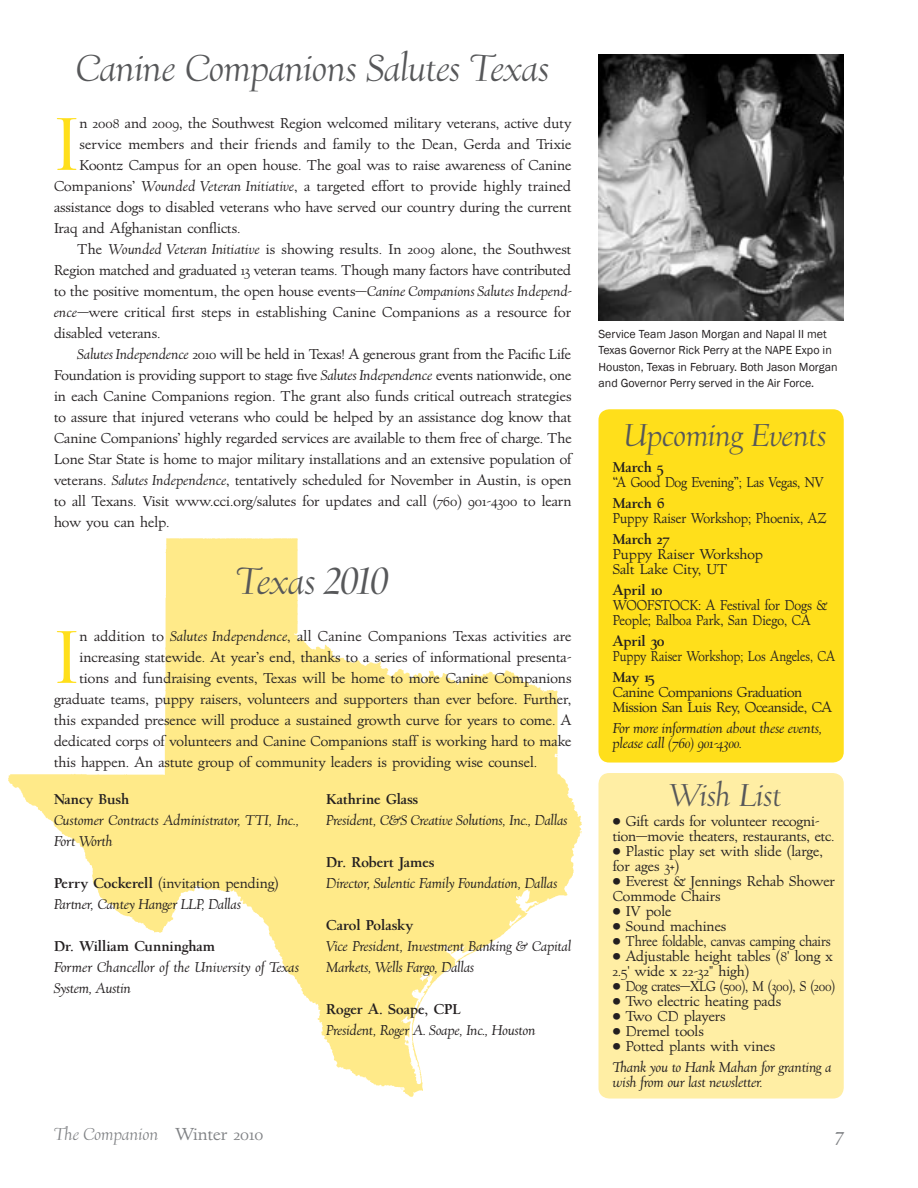
<style>
.page{position:relative;width:918px;height:1188px;background:#fff}
.page>*{position:absolute;margin:0;border:0;box-sizing:border-box;transform-origin:0 0}
.body_lead{font:70.95px "Village Roman Titling";color:#ffdf1b}
.head_2{font:36px "Village Italic Titling";letter-spacing:-.01em;color:#57585a}
.head_2-2{font:30px "Village Italic Titling";letter-spacing:-.01em;color:#57585a}
.t1{font:16.5px "Village Italic Titling";color:#808285}
.body{font:13.5px/21px "Village";color:#231f20;text-align:justify}
.body_lead-2{font:13.5px "Village";color:#231f20}
.wish_list{font:13.5px/15px "Village";color:#231f20}
.italics{font:italic 13.5px/21px "Village";color:#231f20}
.bold{font:700 13.5px "Village";color:#231f20}
.wish_list-2{font:italic 13.5px/15px "Village";color:#231f20}
.wish_list-3{font:13.5px/15px "Village";color:#231f20;scale:.9 1}
.wish_list-4{font:13.5px "Village";letter-spacing:-.025em;color:#231f20}
.wish_list-5{font:13.5px "Village";color:#231f20;scale:.85 1}
.first_paragraph{font:13.5px "Village";color:#231f20}
.t2{font:12px/16.5px "Franklin Gothic";color:#231f20}
.s1{font-style:italic}
.s2{font-weight:700}
.s3{font-family:"Village"}
</style>
<div class="page">
<img style="left:8px;top:538px;width:574px;height:559px">
<div style="left:598px;top:773px;width:246px;height:326px;background:#ffeea4;border-radius:11px"></div>
<div style="left:598px;top:409px;width:246px;height:354px;background:#ffdf1b;border-radius:11px"></div>
<img style="left:599px;top:54px;width:245px;height:266px">
<p class="head_2" style="left:76px;top:46px;width:475px">Canine Companions Salutes Texas</p>
<p class="body_lead" style="left:54px;top:103px;width:27px">I</p>
<p class="body_lead-2" style="left:80px;top:115px;width:493px">n 2008 and 2009, the Southwest Region welcomed military veterans, active duty</p>
<p class="body_lead-2" style="left:80px;top:136px;width:494px">service members and their friends and family to the Dean, Gerda and Trixie</p>
<p class="body_lead-2" style="left:80px;top:157px;width:493px">Koontz Campus for an open house. The goal was to raise awareness of Canine</p>
<p class="body_lead-2" style="left:54px;top:178px;width:519px">Companions’ <span class="s1">Wounded Veteran Initiative</span>, a targeted effort to provide highly trained</p>
<p class="body_lead-2" style="left:54px;top:199px;width:519px">assistance dogs to disabled veterans who have served our country during the current</p>
<p class="body_lead-2" style="left:54px;top:220px;width:188px">Iraq and Afghanistan conflicts.</p>
<p class="body" style="left:54px;top:239px;width:519px;text-indent:24px">The <span class="s1">Wounded Veteran Initiative</span> is showing results. In 2009 alone, the Southwest Region matched and graduated 13 veteran teams. Though many factors have contributed to the positive momentum, the open house events—<span class="s1">Canine Companions Salutes Independ&shy;ence</span>—were critical first steps in establishing Canine Companions as a resource for disabled veterans.</p>
<p class="body" style="left:54px;top:344px;width:519px;text-indent:24px"><span class="s1">Salutes Independence</span> 2010 will be held in Texas! A generous grant from the Pacific Life Foundation is providing support to stage five <span class="s1">Salutes Independence</span> events nationwide, one in each Canine Companions region. The grant also funds critical outreach strategies to assure that injured veterans who could be helped by an assistance dog know that Canine Companions’ highly regarded services are available to them free of charge. The Lone Star State is home to major military installations and an extensive population of veterans. <span class="s1">Salutes Independence</span>, tentatively scheduled for November in Austin, is open to all Texans. Visit www.cci.org/salutes for updates and call (760) 901-4300 to learn how you can help.</p>
<p class="head_2" style="left:236px;top:559px;width:154px">Texas 2010</p>
<p class="body_lead" style="left:54px;top:616px;width:27px">I</p>
<p class="body_lead-2" style="left:80px;top:628px;width:493px">n addition to <span class="s1">Salutes Independence</span>, all Canine Companions Texas activities are</p>
<p class="body_lead-2" style="left:80px;top:649px;width:493px">increasing statewide. At year’s end, thanks to a series of informational presenta-</p>
<p class="body_lead-2" style="left:80px;top:670px;width:494px">tions and fundraising events, Texas will be home to more Canine Companions</p>
<p class="body_lead-2" style="left:54px;top:691px;width:519px">graduate teams, puppy raisers, volunteers and supporters than ever before. Further,</p>
<p class="body_lead-2" style="left:54px;top:712px;width:519px">this expanded presence will produce a sustained growth curve for years to come. A</p>
<p class="body_lead-2" style="left:54px;top:733px;width:519px">dedicated corps of volunteers and Canine Companions staff is working hard to make</p>
<p class="body_lead-2" style="left:54px;top:754px;width:485px">this happen. An astute group of community leaders is providing wise counsel.</p>
<p class="bold" style="left:54px;top:790px;width:77px">Nancy Bush</p>
<p class="italics" style="left:54px;top:810px;width:247px">Customer Contracts Administrator, TTI, Inc.,<br>Fort Worth</p>
<p class="first_paragraph" style="left:54px;top:875px;width:226px"><span class="s2">Perry Cockerell</span> (invitation pending)</p>
<p class="italics" style="left:54px;top:894px;width:189px">Partner, Cantey Hanger LLP, Dallas</p>
<p class="bold" style="left:54px;top:937px;width:163px">Dr. William Cunningham</p>
<p class="italics" style="left:54px;top:957px;width:247px">Former Chancellor of the University of Texas<br>System, Austin</p>
<p class="bold" style="left:326px;top:790px;width:94px">Kathrine Glass</p>
<p class="italics" style="left:326px;top:810px;width:243px">President, C&amp;S Creative Solutions, Inc., Dallas</p>
<p class="bold" style="left:326px;top:853px;width:110px">Dr. Robert James</p>
<p class="italics" style="left:326px;top:873px;width:233px">Director, Sulentic Family Foundation, Dallas</p>
<p class="bold" style="left:326px;top:916px;width:89px">Carol Polasky</p>
<p class="italics" style="left:326px;top:936px;width:247px">Vice President, Investment Banking &amp; Capital<br>Markets, Wells Fargo, Dallas</p>
<p class="bold" style="left:326px;top:1000px;width:136px">Roger A. Soape, CPL</p>
<p class="italics" style="left:326px;top:1020px;width:211px">President, Roger A. Soape, Inc., Houston</p>
<p class="t1" style="left:54px;top:1123px;width:211px">The Companion <span class="s3">Winter 2010</span></p>
<p class="t2" style="left:598px;top:326px;width:241px">Service Team Jason Morgan and Napal II met Texas Governor Rick Perry at the NAPE Expo in Houston, Texas in February. Both Jason Morgan and Governor Perry served in the Air Force.</p>
<p class="head_2-2" style="left:624px;top:417px;width:205px">Upcoming Events</p>
<p class="bold" style="left:613px;top:459px;width:52px">March 5</p>
<p class="wish_list-3" style="left:613px;top:475px;width:236px">“A Good Dog Evening”; Las Vegas, NV</p>
<p class="bold" style="left:613px;top:495px;width:52px">March 6</p>
<p class="wish_list-3" style="left:613px;top:511px;width:239px">Puppy Raiser Workshop; Phoenix, AZ</p>
<p class="bold" style="left:613px;top:531px;width:58px">March 27</p>
<p class="wish_list" style="left:613px;top:547px;width:152px">Puppy Raiser Workshop</p>
<p class="wish_list" style="left:613px;top:562px;width:116px">Salt Lake City, UT</p>
<p class="bold" style="left:613px;top:582px;width:51px">April 10</p>
<p class="wish_list-3" style="left:613px;top:598px;width:240px">WOOFSTOCK: A Festival for Dogs &amp;<br>People; Balboa Park, San Diego, CA</p>
<p class="bold" style="left:613px;top:633px;width:54px">April 30</p>
<p class="wish_list-5" style="left:613px;top:648px;width:263px">Puppy Raiser Workshop; Los Angeles, CA</p>
<p class="bold" style="left:613px;top:669px;width:43px">May 15</p>
<p class="wish_list-4" style="left:613px;top:684px;width:191px">Canine Companions Graduation</p>
<p class="wish_list-4" style="left:613px;top:699px;width:221px">Mission San Luis Rey, Oceanside, CA</p>
<p class="wish_list-2" style="left:613px;top:721px;width:211px">For more information about these events, please call (760) 901-4300.</p>
<p class="head_2-2" style="left:669px;top:777px;width:114px">Wish List</p>
<p class="wish_list" style="left:613px;top:814px;width:224px">• Gift cards for volunteer recogni&shy;tion—movie theaters, restaurants, etc.</p>
<p class="wish_list" style="left:613px;top:844px;width:212px">• Plastic play set with slide (large, for ages 3+)</p>
<p class="wish_list" style="left:613px;top:874px;width:224px">• Everest &amp; Jennings Rehab Shower<br>Commode Chairs</p>
<p class="wish_list" style="left:613px;top:904px;width:60px">• IV pole</p>
<p class="wish_list" style="left:613px;top:919px;width:115px">• Sound machines</p>
<p class="wish_list" style="left:613px;top:934px;width:219px">• Three foldable, canvas camping chairs</p>
<p class="wish_list" style="left:613px;top:949px;width:222px">• Adjustable height tables (8' long x<br>2.5' wide x 22-32" high)</p>
<p class="wish_list-4" style="left:613px;top:978px;width:224px">• Dog crates—XLG (500), M (300), S (200)</p>
<p class="wish_list" style="left:613px;top:994px;width:170px">• Two electric heating pads</p>
<p class="wish_list" style="left:613px;top:1009px;width:115px">• Two CD players</p>
<p class="wish_list" style="left:613px;top:1024px;width:93px">• Dremel tools</p>
<p class="wish_list" style="left:613px;top:1039px;width:164px">• Potted plants with vines</p>
<p class="wish_list-2" style="left:613px;top:1060px;width:220px">Thank you to Hank Mahan for granting a wish from our last newsletter.</p>
</div>
